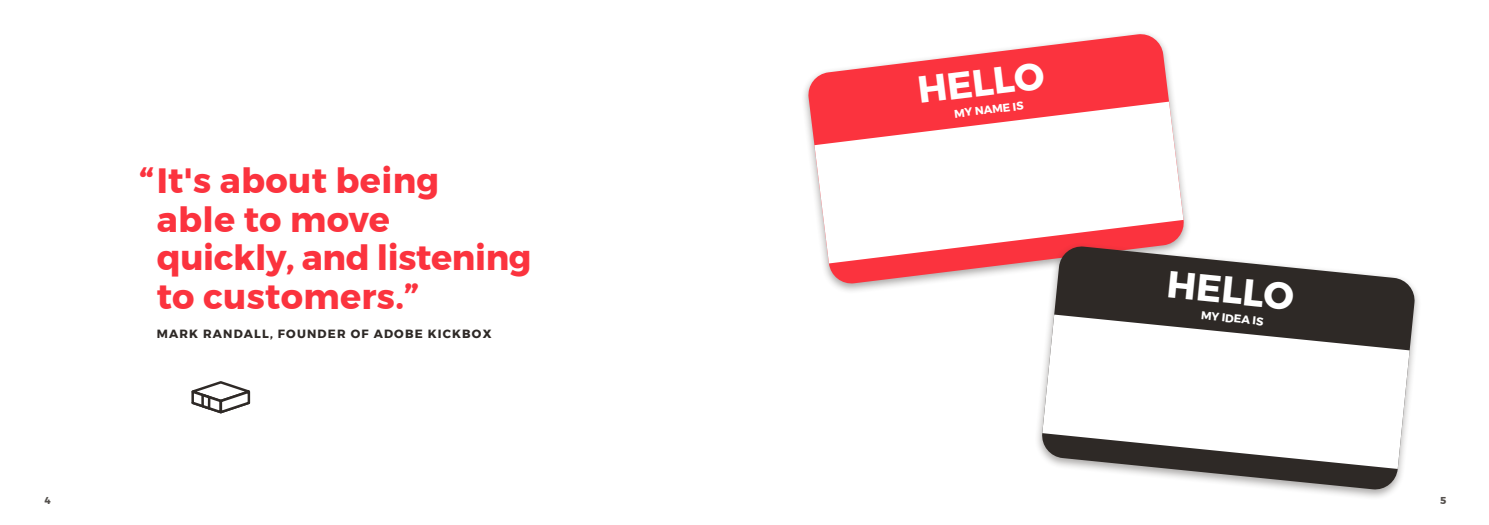
<style>
.page{position:relative;width:1489px;height:525px;background:#fff}
.page>*{position:absolute;margin:0;border:0;box-sizing:border-box;transform-origin:0 0}
.t1{font:700 37.5px "Montserrat";color:#fff}
.t2{font:700 35px/38.8px "Montserrat";letter-spacing:.005em;color:#fb333e}
.t3{font:700 11.88px "Montserrat";letter-spacing:.1em;color:#2e2926}
.t4{font:700 11.25px "Montserrat";color:#fff}
.t5{font:700 10px "Montserrat";color:#534f4c}
</style>
<div class="page">
<div style="left:801px;top:30px;width:389px;height:264px;background:#2e2926;opacity:.4"></div>
<svg style="left:807px;top:33px;width:377px;height:251px;fill:#fb333e"></svg>
<svg style="left:814px;top:102px;width:369px;height:161px"></svg>
<div style="left:1034px;top:242px;width:387px;height:258px;background:#2e2926;opacity:.4"></div>
<svg style="left:1040px;top:245px;width:375px;height:245px;fill:#2e2926"></svg>
<svg style="left:1042px;top:314px;width:367px;height:154px"></svg>
<svg style="left:191px;top:381px;width:60px;height:33px"></svg>
<p class="t2" style="left:157px;top:161px;width:376px;text-indent:-17px">“It's about being<br>able to move quickly, and listening to customers.”</p>
<p class="t3" style="left:157px;top:324px;width:336px">MARK RANDALL, FOUNDER OF ADOBE KICKBOX</p>
<p class="t1" style="left:914px;top:60px;width:129px;rotate:-7deg">HELLO</p>
<p class="t4" style="left:953px;top:105px;width:71px;rotate:-7deg">MY NAME IS</p>
<p class="t1" style="left:1170px;top:253px;width:129px;rotate:6deg">HELLO</p>
<p class="t4" style="left:1201px;top:306px;width:64px;rotate:6deg">MY IDEA IS</p>
<p class="t5" style="left:45px;top:492px;width:8px">4</p>
<p class="t5" style="left:1439px;top:492px;width:8px">5</p>
</div>
